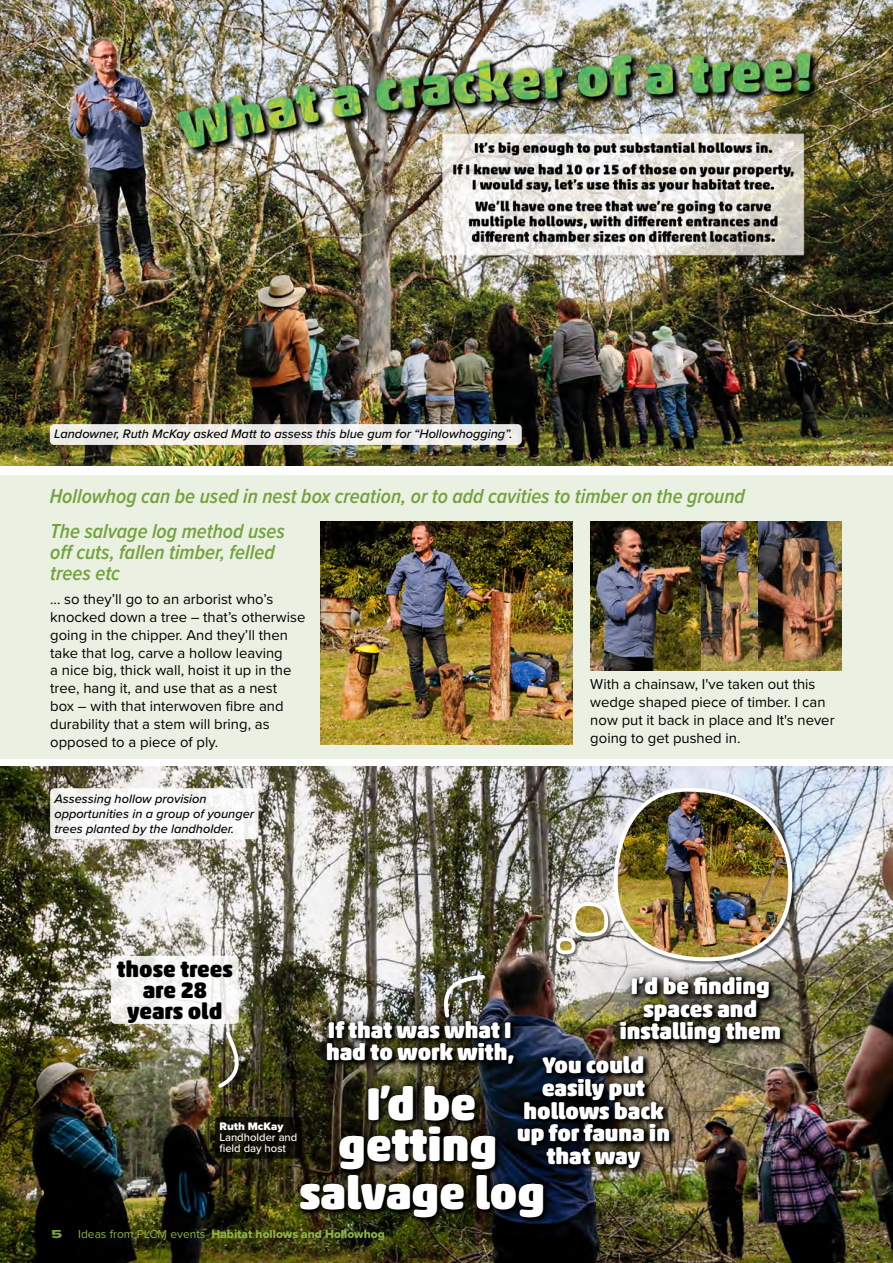
<style>
.page{position:relative;width:893px;height:1263px;background:#fff}
.page>*{position:absolute;margin:0;border:0;box-sizing:border-box;transform-origin:0 0}
.Quotes_main{font:900 46.2px/41.1px "Akko Rounded Std";color:#fff;text-align:center}
.Quotes_main-2{font:900 22.65px/22.6px "Akko Rounded Std";color:#fff;text-align:center}
.t1{font:900 22.65px/20.9px "Akko Rounded Std";color:#000;text-align:center}
.Heading{font:italic 600 21px/21px "Proxima Nova Cond";color:#74a240}
.t2{font:14.85px/17.9px "Proxima Nova";color:#000}
.Image_caption{font:italic 500 12.75px/15px "Proxima Nova";color:#000}
.t3{font:12px "Proxima Nova Extrabld";color:#8db143}
.t4{font:12px "Proxima Nova Extrabld";color:#74a240;scale:1.5 1}
.Quotes_main-3{font:500 11.25px/10.9px "Proxima Nova";color:#fff}
.Quotes_main-4{font:900 11.25px "Proxima Nova";color:#fff}
.s1{font-family:"Proxima Nova"}
</style>
<div class="page">
<div style="left:0;top:475px;width:893px;height:284px;background:#eaf1e2"></div>
<img style="left:0;top:0;width:893px;height:465px">
<img style="left:700px;top:521px;width:142px;height:149px">
<img style="left:590px;top:521px;width:110px;height:149px">
<img style="left:0;top:766px;width:893px;height:497px">
<img style="left:554px;top:779px;width:243px;height:183px">
<img style="left:311px;top:1006px;width:217px;height:64px">
<img style="left:605px;top:962px;width:190px;height:97px">
<svg style="left:111px;top:956px;width:128px;height:68px"></svg>
<img style="left:520px;top:1042px;width:164px;height:141px">
<img style="left:286px;top:1070px;width:272px;height:163px">
<svg style="left:215px;top:1117px;width:87px;height:42px;background:#100e06"></svg>
<img style="left:321px;top:521px;width:251px;height:224px">
<div style="left:50px;top:788px;width:208px;height:51px;background:linear-gradient(to right,#f5f5f3,#f9f9f8);border-radius:4px"></div>
<div style="left:325px;top:1019px;width:195px;height:52px;background:#000;opacity:.9"></div>
<div style="left:619px;top:975px;width:168px;height:75px;background:#000;opacity:.9"></div>
<div style="left:515px;top:1054px;width:161px;height:120px;background:#000;opacity:.9"></div>
<div style="left:298px;top:1083px;width:251px;height:141px;background:#000;opacity:.9"></div>
<svg style="left:442px;top:156px;width:362px;height:99px"></svg>
<img style="left:440px;top:973px;width:47px;height:47px">
<img style="left:215px;top:1028px;width:34px;height:63px">
<img style="left:53px;top:30px;width:136px;height:268px">
<img style="left:174px;top:50px;width:644px;height:106px">
<div style="left:50px;top:424px;width:472px;height:21px;background:#eeede8;border-radius:4px"></div>
<p class="Image_caption" style="left:54px;top:426px;width:460px">Landowner, Ruth McKay asked Matt to assess this blue gum for “Hollowhogging”.</p>
<p class="Heading" style="left:50px;top:485px;width:697px">Hollowhog can be used in nest box creation, or to add cavities to timber on the ground</p>
<p class="Heading" style="left:50px;top:520px;width:236px">The salvage log method uses off cuts, fallen timber, felled trees etc</p>
<p class="t2" style="left:50px;top:589px;width:257px">... so they’ll go to an arborist who’s knocked down a tree – that’s otherwise going in the chipper. And they’ll then take that log, carve a hollow leaving<br>a nice big, thick wall, hoist it up in the tree, hang it, and use that as a nest<br>box – with that interwoven fibre and durability that a stem will bring, as opposed to a piece of ply.</p>
<p class="Image_caption" style="left:54px;top:790px;width:201px">Assessing hollow provision opportunities in a group of younger trees planted by the landholder.</p>
<p class="t2" style="left:590px;top:675px;width:246px">With a chainsaw, I've taken out this wedge shaped piece of timber. I can now put it back in place and It's never going to get pushed in.</p>
<p class="t1" style="left:117px;top:958px;width:118px">those trees are 28 years old</p>
<p class="Quotes_main-2" style="left:620px;top:974px;width:163px">I’d be finding spaces and installing them</p>
<p class="Quotes_main-2" style="left:517px;top:1054px;width:154px">You could easily put hollows back up for fauna in that way</p>
<p class="Quotes_main-2" style="left:326px;top:1018px;width:190px;text-align:left">If that was what I had to work with,</p>
<p class="Quotes_main" style="left:338px;top:1083px;width:161px">I’d be getting</p>
<p class="Quotes_main" style="left:299px;top:1172px;width:247px">salvage log</p>
<p class="Quotes_main-4" style="left:219px;top:1118px;width:65px">Ruth McKay</p>
<p class="Quotes_main-3" style="left:219px;top:1131px;width:80px">Landholder and field day host</p>
<p class="t4" style="left:51px;top:1225px;width:9px">5</p>
<p class="t3" style="left:78px;top:1225px;width:308px"><span class="s1">Ideas from PLCM events</span> Habitat hollows and Hollowhog</p>
</div>
